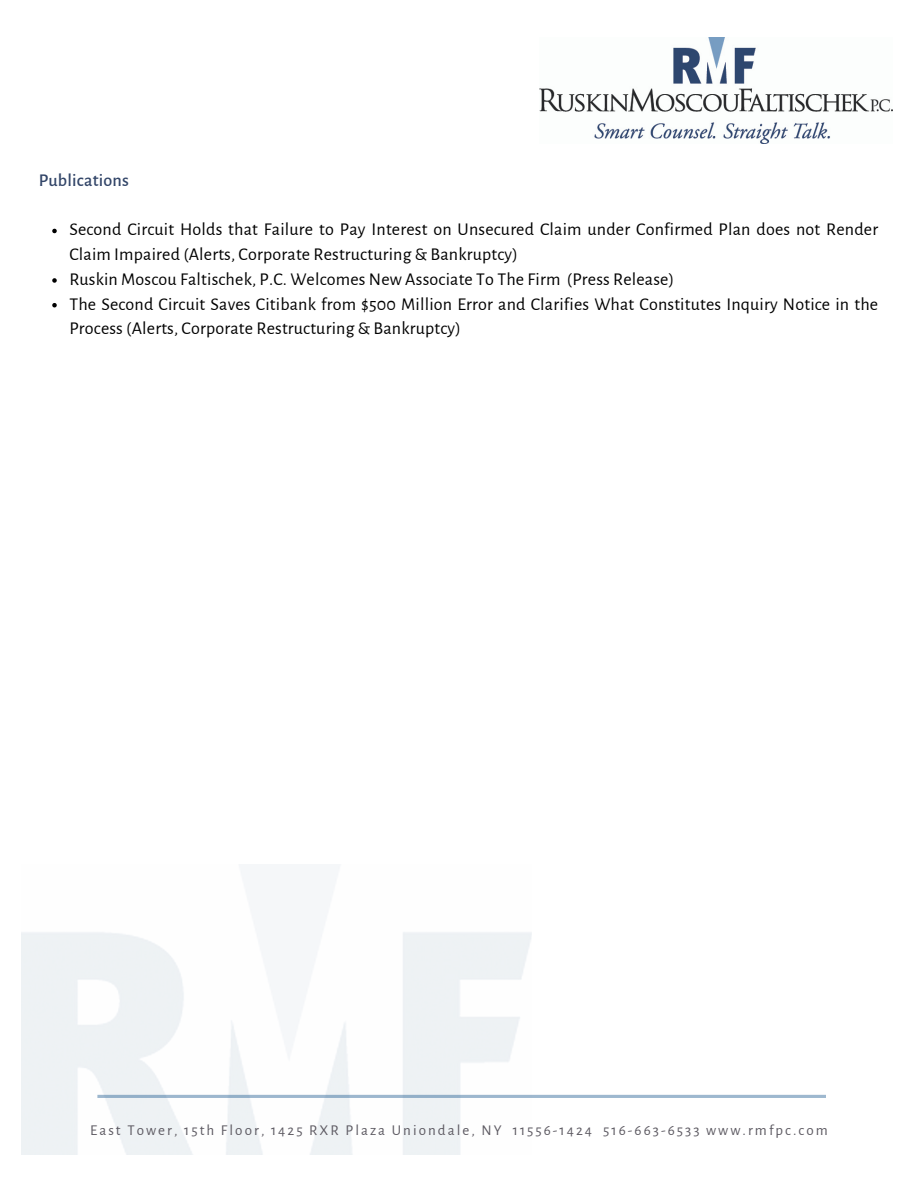
<style>
.page{position:relative;width:918px;height:1188px;background:#fff}
.page>*{position:absolute;margin:0;border:0;box-sizing:border-box;transform-origin:0 0}
.t1{font:18px/24.8px "Alegreya Sans";letter-spacing:.01em;color:#000}
.t2{font:500 18px "Alegreya Sans";letter-spacing:.01em;color:#324568}
.t3{font:15px "Alegreya Sans";letter-spacing:.135em;color:#5d5a62}
</style>
<div class="page">
<img style="left:540px;top:37px;width:353px;height:107px">
<svg style="left:97px;top:1095px;width:729px;height:3px;background:#9cb6cd"></svg>
<svg style="left:52px;top:229px;width:5px;height:4px"></svg>
<svg style="left:52px;top:278px;width:5px;height:5px"></svg>
<svg style="left:52px;top:303px;width:5px;height:4px"></svg>
<p class="t2" style="left:39px;top:172px;width:92px">Publications</p>
<p class="t1" style="left:69px;top:218px;width:810px">Second Circuit Holds that Failure to Pay Interest on Unsecured Claim under Confirmed Plan does not Render Claim Impaired (Alerts, Corporate Restructuring &amp; Bankruptcy)<br>Ruskin Moscou Faltischek, P.C. Welcomes New Associate To The Firm (Press Release)<br>The Second Circuit Saves Citibank from $500 Million Error and Clarifies What Constitutes Inquiry Notice in the Process (Alerts, Corporate Restructuring &amp; Bankruptcy)</p>
<p class="t3" style="left:90px;top:1123px;width:739px">East Tower, 15th Floor, 1425 RXR Plaza Uniondale, NY 11556-1424 516-663-6533 www.rmfpc.com</p>
</div>
